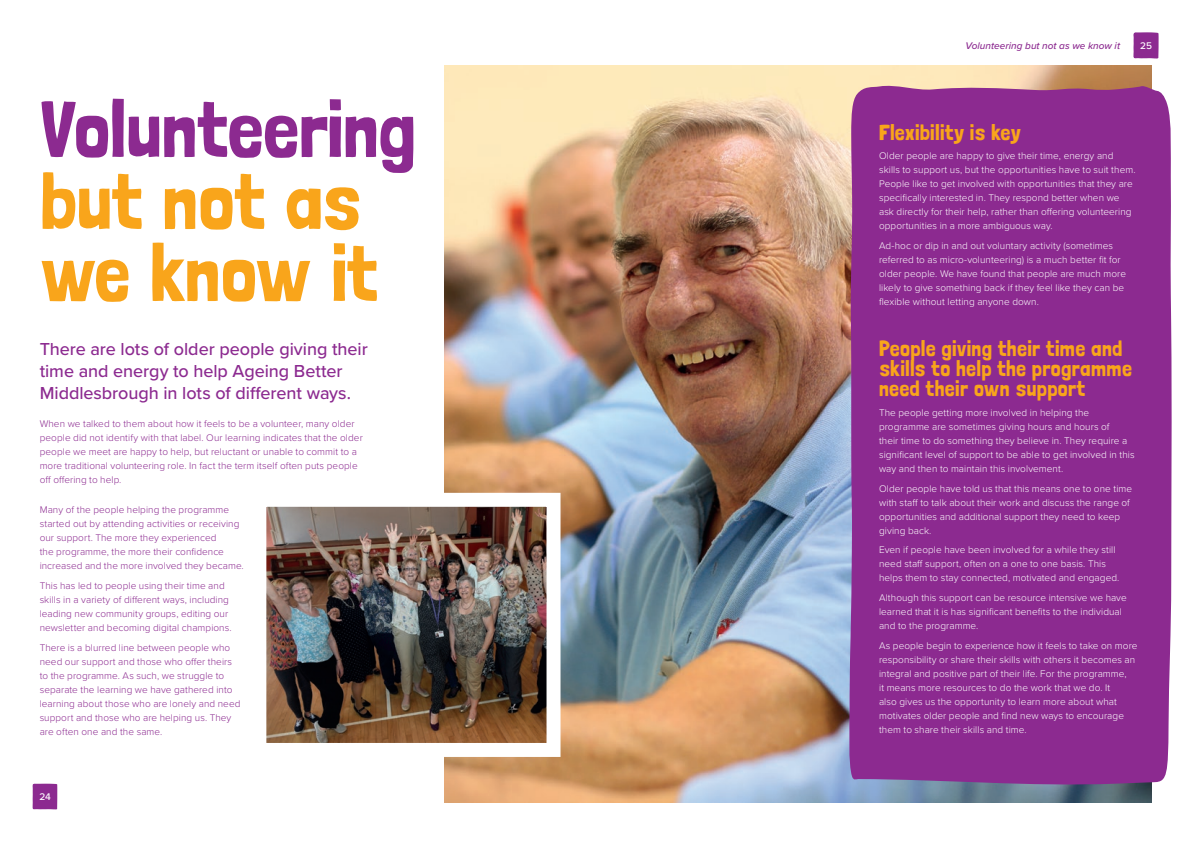
<style>
.page{position:relative;width:1191px;height:842px;background:#fff}
.page>*{position:absolute;margin:0;border:0;box-sizing:border-box;transform-origin:0 0}
.Heading{font:80px/72px "Londrina Solid";letter-spacing:-.02em;color:#f9a51b}
.Heading-2{font:80px "Londrina Solid";letter-spacing:-.01em;color:#8c2a90}
.Sub_head{font:22px/20px "Londrina Solid";letter-spacing:.01em;color:#f9a51b}
.Sub_head-2{font:500 18px/22px "Proxima Nova";letter-spacing:-.005em;color:#8c2a90}
.Body{font:300 10px/14px "Proxima Nova";letter-spacing:.005em;color:#fff}
.Body-2{font:300 10px/14px "Proxima Nova";letter-spacing:.005em;color:#8c2a90}
.Body-3{font:italic 500 10px "Proxima Nova";letter-spacing:.005em;color:#8c2a90}
.Intro{font:500 10px "Proxima Nova";color:#fff}
</style>
<div class="page">
<svg style="left:33px;top:784px;width:24px;height:25px"></svg>
<img style="left:444px;top:65px;width:707px;height:737px">
<div style="left:848px;top:84px;width:324px;height:703px;background:#8c2a90"></div>
<svg style="left:1133px;top:33px;width:25px;height:25px"></svg>
<img style="left:267px;top:508px;width:278px;height:234px">
<p class="Heading-2" style="left:40px;top:82px;width:378px">Volunteering</p>
<p class="Heading" style="left:40px;top:164px;width:340px">but not as we know it</p>
<p class="Sub_head-2" style="left:40px;top:337px;width:329px">There are lots of older people giving their time and energy to help Ageing Better<br>Middlesbrough in lots of different ways.</p>
<p class="Body-2" style="left:40px;top:416px;width:325px">When we talked to them about how it feels to be a volunteer, many older people did not identify with that label. Our learning indicates that the older people we meet are happy to help, but reluctant or unable to commit to a more traditional volunteering role. In fact the term itself often puts people off offering to help.</p>
<p class="Body-2" style="left:40px;top:503px;width:206px">Many of the people helping the programme started out by attending activities or receiving our support. The more they experienced<br>the programme, the more their confidence increased and the more involved they became.</p>
<p class="Body-2" style="left:40px;top:578px;width:193px">This has led to people using their time and skills in a variety of different ways, including leading new community groups, editing our newsletter and becoming digital champions.</p>
<p class="Body-2" style="left:40px;top:640px;width:202px">There is a blurred line between people who need our support and those who offer theirs to the programme. As such, we struggle to separate the learning we have gathered into learning about those who are lonely and need support and those who are helping us. They are often one and the same.</p>
<p class="Intro" style="left:39px;top:789px;width:13px">24</p>
<p class="Body-3" style="left:965px;top:39px;width:156px">Volunteering but not as we know it</p>
<p class="Intro" style="left:1140px;top:38px;width:13px">25</p>
<p class="Sub_head" style="left:879px;top:122px;width:143px">Flexibility is key</p>
<p class="Body" style="left:879px;top:148px;width:258px">Older people are happy to give their time, energy and skills to support us, but the opportunities have to suit them.<br>People like to get involved with opportunities that they are specifically interested in. They respond better when we ask directly for their help, rather than offering volunteering opportunities in a more ambiguous way.</p>
<p class="Body" style="left:879px;top:238px;width:248px">Ad-hoc or dip in and out voluntary activity (sometimes referred to as micro-volunteering) is a much better fit for older people. We have found that people are much more likely to give something back if they feel like they can be flexible without letting anyone down.</p>
<p class="Sub_head" style="left:879px;top:338px;width:254px">People giving their time and skills to help the programme need their own support</p>
<p class="Body" style="left:879px;top:405px;width:257px">The people getting more involved in helping the programme are sometimes giving hours and hours of<br>their time to do something they believe in. They require a significant level of support to be able to get involved in this way and then to maintain this involvement.</p>
<p class="Body" style="left:879px;top:481px;width:255px">Older people have told us that this means one to one time with staff to talk about their work and discuss the range of opportunities and additional support they need to keep giving back.</p>
<p class="Body" style="left:879px;top:542px;width:242px">Even if people have been involved for a while they still need staff support, often on a one to one basis. This helps them to stay connected, motivated and engaged.</p>
<p class="Body" style="left:879px;top:590px;width:249px">Although this support can be resource intensive we have learned that it is has significant benefits to the individual and to the programme.</p>
<p class="Body" style="left:879px;top:638px;width:260px">As people begin to experience how it feels to take on more responsibility or share their skills with others it becomes an integral and positive part of their life. For the programme,<br>it means more resources to do the work that we do. It<br>also gives us the opportunity to learn more about what motivates older people and find new ways to encourage them to share their skills and time.</p>
</div>
